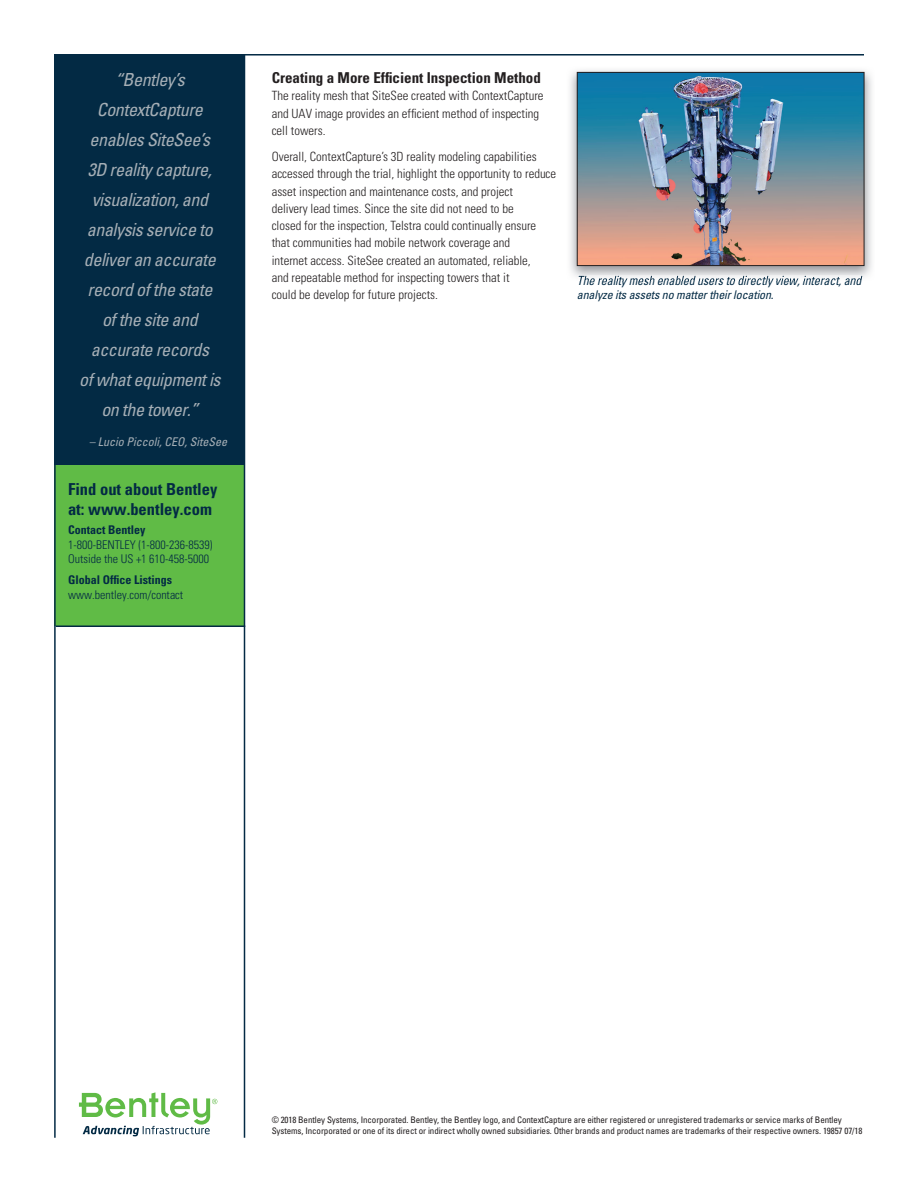
<style>
.page{position:relative;width:918px;height:1188px;background:#fff}
.page>*{position:absolute;margin:0;border:0;box-sizing:border-box;transform-origin:0 0}
.t1{font:italic condensed 18px/30px "Univers";letter-spacing:-.025em;color:#a6afb6;text-align:center}
.t2{font:700 condensed 16.5px/19.8px "Univers";color:#032a44}
.t3{font:700 condensed 15px "Univers";color:#231f20}
.t4{font:300 condensed 12.75px/17.2px "Univers";color:#231f20}
.t5{font:italic condensed 12px/14.4px "Univers";letter-spacing:-.01em;color:#032a44}
.t6{font:300 condensed 12px/14.4px "Univers";color:#032a44}
.t7{font:700 condensed 12px "Univers";color:#032a44}
.t8{font:italic condensed 12px "Univers";color:#a6afb6}
.t9{font:condensed 9px/10.8px "Univers";letter-spacing:-.01em;color:#231f20}
</style>
<div class="page">
<svg style="left:79px;top:1092px;width:138px;height:44px"></svg>
<div style="left:55px;top:376px;width:190px;height:250px;background:#60bb46"></div>
<hr style="left:56px;top:626px;width:189px;height:1px;background:#032a44">
<div style="left:55px;top:54px;width:190px;height:410px;background:#032a44"></div>
<hr style="left:244px;top:54px;width:1px;height:1084px;background:#032a44">
<hr style="left:54px;top:54px;width:2px;height:1084px;background:#032a44">
<hr style="left:56px;top:54px;width:808px;height:2px;background:#032a44">
<img style="left:579px;top:70px;width:293px;height:207px">
<img style="left:570px;top:71px;width:294px;height:206px">
<img style="left:579px;top:276px;width:283px;height:5px">
<img style="left:576px;top:72px;width:289px;height:194px">
<h1 class="t1" style="left:79px;top:65px;width:143px">“Bentley’s<br>ContextCapture enables SiteSee’s<br>3D reality capture, visualization, and analysis service to deliver an accurate record of the state of the site and accurate records<br>of what equipment is on the tower.”</h1>
<p class="t8" style="left:89px;top:434px;width:139px">– Lucio Piccoli, CEO, SiteSee</p>
<p class="t2" style="left:68px;top:480px;width:151px">Find out about Bentley at: www.bentley.com</p>
<p class="t7" style="left:68px;top:523px;width:79px">Contact Bentley</p>
<p class="t6" style="left:68px;top:537px;width:146px">1-800-BENTLEY (1-800-236-8539)<br>Outside the US +1 610-458-5000</p>
<p class="t7" style="left:68px;top:572px;width:105px">Global Office Listings</p>
<p class="t6" style="left:68px;top:587px;width:117px">www.bentley.com/contact</p>
<p class="t3" style="left:272px;top:69px;width:271px">Creating a More Efficient Inspection Method</p>
<p class="t4" style="left:272px;top:87px;width:273px">The reality mesh that SiteSee created with ContextCapture and UAV image provides an efficient method of inspecting cell towers.</p>
<p class="t4" style="left:272px;top:148px;width:286px">Overall, ContextCapture’s 3D reality modeling capabilities accessed through the trial, highlight the opportunity to reduce asset inspection and maintenance costs, and project<br>delivery lead times. Since the site did not need to be<br>closed for the inspection, Telstra could continually ensure that communities had mobile network coverage and<br>internet access. SiteSee created an automated, reliable,<br>and repeatable method for inspecting towers that it<br>could be develop for future projects.</p>
<p class="t5" style="left:577px;top:273px;width:286px">The reality mesh enabled users to directly view, interact, and analyze its assets no matter their location.</p>
<p class="t9" style="left:272px;top:1114px;width:592px">© 2018 Bentley Systems, Incorporated. Bentley, the Bentley logo, and ContextCapture are either registered or unregistered trademarks or service marks of Bentley<br>Systems, Incorporated or one of its direct or indirect wholly owned subsidiaries. Other brands and product names are trademarks of their respective owners. 19857 07/18</p>
</div>
